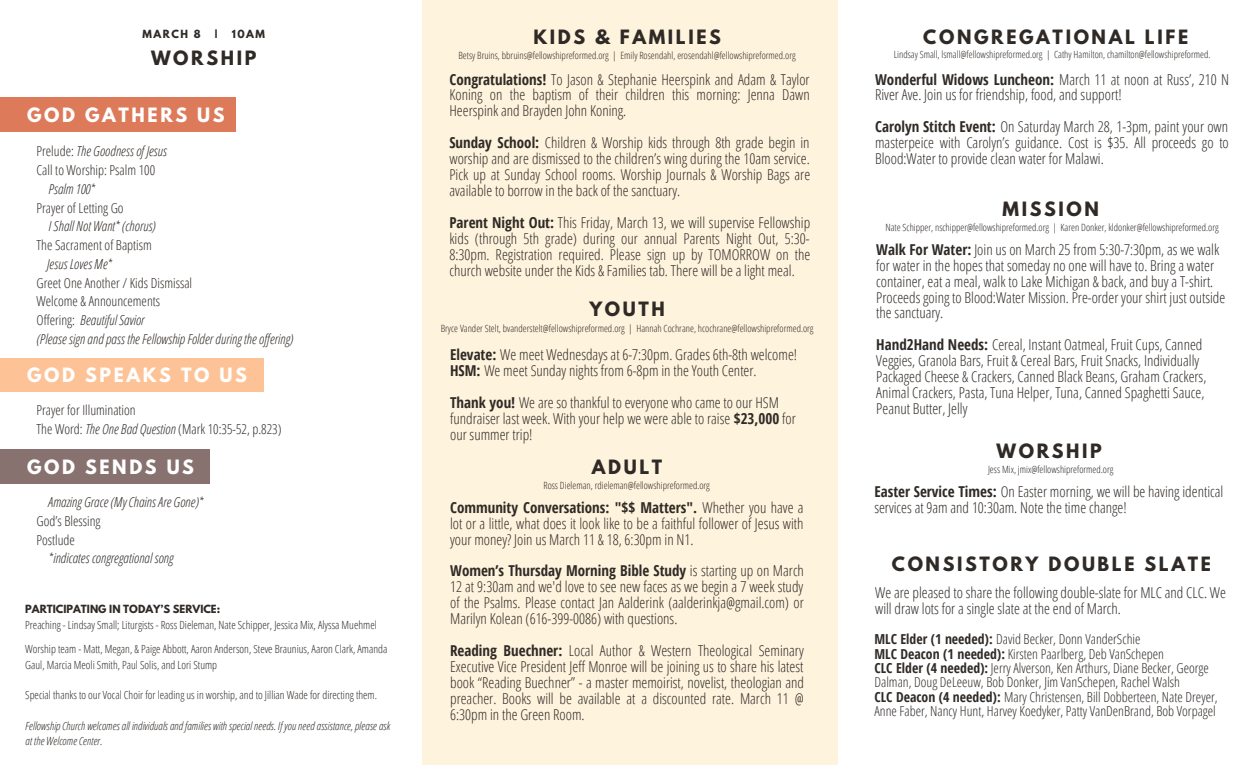
<style>
.page{position:relative;width:1260px;height:765px;background:#fff}
.page>*{position:absolute;margin:0;border:0;box-sizing:border-box;transform-origin:0 0}
.t1{font:700 17.5px "League Spartan";letter-spacing:.15em;color:#2f2a26}
.t2{font:700 17.5px "League Spartan";letter-spacing:.15em;color:#fff}
.t3{font:300 15px/16px "Open Sans Condensed";color:#2f2a26}
.t4{font:300 13.75px/14.4px "Open Sans Condensed";color:#2f2a26}
.t5{font:italic 300 13.75px/18.8px "Open Sans Condensed";color:#2f2a26}
.t6{font:300 11.25px/24.1px "Open Sans Condensed";color:#2f2a26}
.t7{font:italic 300 11.25px/15.4px "Open Sans Condensed";color:#2f2a26}
.t8{font:300 10px "Open Sans Condensed";color:#2f2a26}
.t9{font:700 10px "League Spartan";color:#2f2a26}
.s1{font-style:italic}
.s2{font-style:normal}
.s3{font-weight:700}
</style>
<div class="page">
<div style="left:422px;top:0;width:415px;height:765px;background:#fef3dd"></div>
<div style="left:0;top:97px;width:235px;height:35px;background:#dd7a5a"></div>
<div style="left:0;top:359px;width:263px;height:33px;background:#fdc296"></div>
<div style="left:0;top:450px;width:210px;height:34px;background:#877270"></div>
<p class="t9" style="left:142px;top:29px;width:60px">MARCH 8</p>
<p class="t9" style="left:215px;top:29px;width:4px">|</p>
<p class="t9" style="left:232px;top:29px;width:35px">10AM</p>
<p class="t1" style="left:151px;top:49px;width:107px">WORSHIP</p>
<p class="t2" style="left:27px;top:106px;width:199px">GOD GATHERS US</p>
<p class="t4" style="left:37px;top:142px;width:132px;line-height:18.8px">Prelude: <span class="s1">The Goodness of Jesus<br></span>Call to Worship: Psalm 100</p>
<p class="t5" style="left:49px;top:179px;width:48px">Psalm 100*</p>
<p class="t4" style="left:37px;top:200px;width:89px">Prayer of Letting Go</p>
<p class="t5" style="left:49px;top:217px;width:109px">I Shall Not Want* (chorus)</p>
<p class="t4" style="left:37px;top:238px;width:117px">The Sacrament of Baptism</p>
<p class="t5" style="left:47px;top:254px;width:67px">Jesus Loves Me*</p>
<p class="t5" style="left:37px;top:273px;width:258px"><span class="s2">Greet One Another / Kids Dismissal<br>Welcome &amp; Announcements<br>Offering:</span> Beautiful Savior<br>(Please sign and pass the Fellowship Folder during the of ering)</p>
<p class="t2" style="left:27px;top:367px;width:221px">GOD SPEAKS TO US</p>
<p class="t4" style="left:37px;top:401px;width:247px;line-height:18.8px">Prayer for Illumination<br>The Word: <span class="s1">The One Bad Question</span> (Mark 10:35-52, p.823)</p>
<p class="t2" style="left:27px;top:458px;width:168px">GOD SENDS US</p>
<p class="t5" style="left:48px;top:492px;width:157px">Amazing Grace (My Chains Are Gone)*</p>
<p class="t4" style="left:37px;top:511px;width:66px;line-height:18.8px">God’s Blessing<br>Postlude</p>
<p class="t5" style="left:49px;top:549px;width:126px">*indicates congregational song</p>
<p class="t9" style="left:25px;top:604px;width:196px">PARTICIPATING IN TODAY’S SERVICE:</p>
<p class="t6" style="left:25px;top:613px;width:364px">Preaching - Lindsay Small; Liturgists - Ross Dieleman, Nate Schipper, Jessica Mix, Alyssa Muehmel<br>Worship team - Matt, Megan, &amp; Paige Abbott, Aaron Anderson, Steve Braunius, Aaron Clark, Amanda</p>
<p class="t6" style="left:25px;top:652px;width:193px">Gaul, Marcia Meoli Smith, Paul Solis, and Lori Stump</p>
<p class="t6" style="left:25px;top:683px;width:353px">Special thanks to our Vocal Choir for leading us in worship, and to Jillian Wade for directing them.</p>
<p class="t7" style="left:25px;top:718px;width:366px">Fellowship Church welcomes all individuals andfamilies with special needs. If you need assistance, please ask at the Welcome Center.</p>
<p class="t1" style="left:533px;top:28px;width:189px">KIDS &amp; FAMILIES</p>
<p class="t8" style="left:459px;top:48px;width:339px">Betsy Bruins, bbruins@fellowshipreformed.org | Emily Rosendahl, erosendahl@fellowshipreformed.org</p>
<p class="t3" style="left:449px;top:71px;width:362px;text-align:justify"><span class="s3">Congratulations!</span> To Jason &amp; Stephanie Heerspink and Adam &amp; Taylor Koning on the baptism of their children this morning: Jenna Dawn Heerspink and Brayden John Koning.</p>
<p class="t3" style="left:449px;top:134px;width:362px;text-align:justify"><span class="s3">Sunday School:</span> Children &amp; Worship kids through 8th grade begin in worship and are dismissed to the children’s wing during the 10am service.<br>Pick up at Sunday School rooms. Worship Journals &amp; Worship Bags are available to borrow in the back of the sanctuary.</p>
<p class="t3" style="left:449px;top:214px;width:362px;text-align:justify"><span class="s3">Parent Night Out:</span> This Friday, March 13, we will supervise Fellowship kids (through 5th grade) during our annual Parents Night Out, 5:30- 8:30pm. Registration required. Please sign up by TOMORROW on the church website under the Kids &amp; Families tab. There will be a light meal.</p>
<p class="t1" style="left:589px;top:301px;width:77px">YOUTH</p>
<p class="t8" style="left:441px;top:322px;width:374px">Bryce Vander Stelt, bvanderstelt@fellowshipreformed.org | Hannah Cochrane, hcochrane@fellowshipreformed.org</p>
<p class="t3" style="left:450px;top:346px;width:349px"><span class="s3">Elevate:</span> We meet Wednesdays at 6-7:30pm. Grades 6th-8th welcome!<br><span class="s3">HSM:</span> We meet Sunday nights from 6-8pm in the Youth Center.</p>
<p class="t3" style="left:450px;top:394px;width:347px"><span class="s3">Thank you!</span> We are so thankful to everyone who came to our HSM fundraiser last week. With your help we were able to raise <span class="s3">$23,000</span> for our summer trip!</p>
<p class="t1" style="left:592px;top:458px;width:72px">ADULT</p>
<p class="t8" style="left:543px;top:479px;width:168px">Ross Dieleman, rdieleman@fellowshipreformed.org</p>
<p class="t3" style="left:450px;top:499px;width:355px;text-align:justify"><span class="s3">Community Conversations: "$$ Matters".</span> Whether you have a lot or a little, what does it look like to be a faithful follower of Jesus with your money? Join us March 11 &amp; 18, 6:30pm in N1.</p>
<p class="t3" style="left:450px;top:563px;width:355px;text-align:justify"><span class="s3">Women’s Thursday Morning Bible Study</span> is starting up on March 12 at 9:30am and we'd love to see new faces as we begin a 7 week study of the Psalms. Please contact Jan Aalderink (aalderinkja@gmail.com) or Marilyn Kolean (616-399-0086) with questions.</p>
<p class="t3" style="left:450px;top:642px;width:356px;text-align:justify"><span class="s3">Reading Buechner:</span> Local Author &amp; Western Theological Seminary Executive Vice President Jeff Monroe will be joining us to share his latest book “Reading Buechner” - a master memoirist, novelist, theologian and preacher. Books will be available at a discounted rate. March 11 @ 6:30pm in the Green Room.</p>
<p class="t1" style="left:923px;top:28px;width:266px">CONGREGATIONAL LIFE</p>
<p class="t8" style="left:894px;top:47px;width:318px">Lindsay Small, lsmall@fellowshipreformed.org | Cathy Hamilton, chamilton@fellowshipreformed.</p>
<p class="t3" style="left:875px;top:71px;width:355px"><span class="s3">Wonderful Widows Luncheon:</span> March 11 at noon at Russ’, 210 N<br>River Ave. Join us for friendship, food, and support!</p>
<p class="t3" style="left:875px;top:118px;width:355px;text-align:justify"><span class="s3">Carolyn Stitch Event:</span> On Saturday March 28, 1-3pm, paint your own masterpeice with Carolyn’s guidance. Cost is $35. All proceeds go to Blood:Water to provide clean water for Malawi.</p>
<p class="t1" style="left:1003px;top:200px;width:98px">MISSION</p>
<p class="t8" style="left:886px;top:220px;width:335px">Nate Schipper, nschipper@fellowshipreformed.org | Karen Donker, kldonker@fellowshipreformed.org</p>
<p class="t3" style="left:876px;top:241px;width:351px"><span class="s3">Walk For Water:</span> Join us on March 25 from 5:30-7:30pm, as we walk for water in the hopes that someday no one will have to. Bring a water container, eat a meal, walk to Lake Michigan &amp; back, and buy a T-shirt.<br>Proceeds going to Blood:Water Mission. Pre-order your shirt just outside the sanctuary.</p>
<p class="t3" style="left:876px;top:337px;width:332px"><span class="s3">Hand2Hand Needs:</span> Cereal, Instant Oatmeal, Fruit Cups, Canned Veggies, Granola Bars, Fruit &amp; Cereal Bars, Fruit Snacks, Individually Packaged Cheese &amp; Crackers, Canned Black Beans, Graham Crackers, Animal Crackers, Pasta, Tuna Helper, Tuna, Canned Spaghetti Sauce, Peanut Butter, Jelly</p>
<p class="t1" style="left:997px;top:443px;width:107px">WORSHIP</p>
<p class="t8" style="left:988px;top:463px;width:127px">Jess Mix, jmix@fellowshipreformed.org</p>
<p class="t3" style="left:874px;top:483px;width:350px"><span class="s3">Easter Service Times:</span> On Easter morning, we will be having identical services at 9am and 10:30am. Note the time change!</p>
<p class="t1" style="left:892px;top:555px;width:321px">CONSISTORY DOUBLE SLATE</p>
<p class="t3" style="left:875px;top:585px;width:352px">We are pleased to share the following double-slate for MLC and CLC. We will draw lots for a single slate at the end of March.</p>
<p class="t4" style="left:874px;top:632px;width:345px"><span class="s3">MLC Elder (1 needed):</span> David Becker, Donn VanderSchie<br><span class="s3">MLC Deacon (1 needed):</span> Kirsten Paarlberg, Deb VanSchepen<br><span class="s3">CLC Elder (4 needed):</span> Jerry Alverson, Ken Arthurs, Diane Becker, George Dalman, Doug DeLeeuw, Bob Donker, Jim VanSchepen, Rachel Walsh<br><span class="s3">CLC Deacon (4 needed):</span> Mary Christensen, Bill Dobberteen, Nate Dreyer, Anne Faber, Nancy Hunt, Harvey Koedyker, Patty VanDenBrand, Bob Vorpagel</p>
</div>
